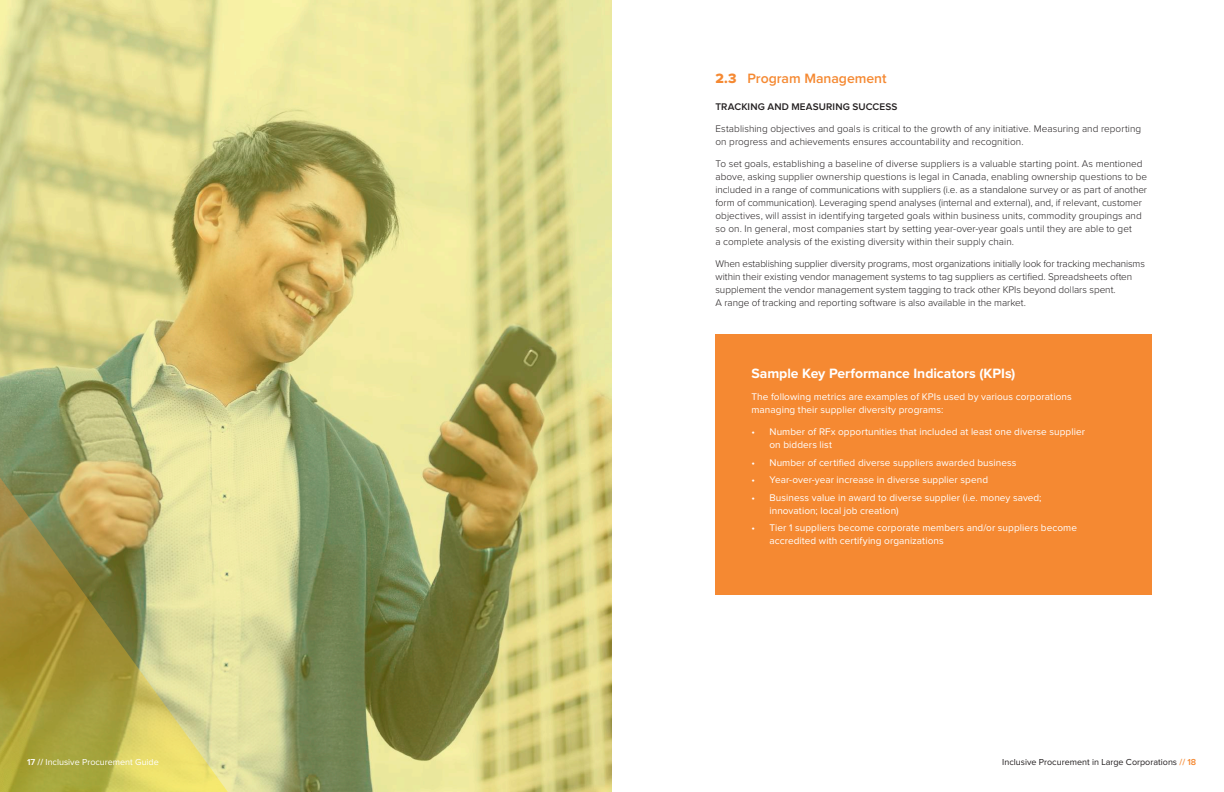
<style>
.page{position:relative;width:1224px;height:792px;background:#fff}
.page>*{position:absolute;margin:0;border:0;box-sizing:border-box;transform-origin:0 0}
.t1{font:700 14px "Proxima Nova";letter-spacing:-.005em;color:#fff}
.t2{font:600 14px "Proxima Nova";color:#f58932}
.t3{font:300 10px/13px "Proxima Nova";letter-spacing:.005em;color:#231f20}
.t4{font:10px/13px "Proxima Nova";letter-spacing:.005em;color:#fff}
.t5{font:600 10px "Proxima Nova";letter-spacing:.015em;color:#231f20}
.t6{font:9px "Proxima Nova";color:#231f20}
.t7{font:9px "Proxima Nova";color:#fff}
.s1{font-weight:600}
.s2{font-family:"Proxima Nova Extrabld";font-weight:400}
.s3{font-weight:600;color:#f58932}
</style>
<div class="page">
<div style="left:716px;top:334px;width:436px;height:261px;background:#f58932"></div>
<svg style="left:0;top:0;width:612px;height:792px;background:#c8c37d"></svg>
<svg style="left:0;top:464px;width:234px;height:328px;background:#bab262"></svg>
<p class="t7" style="left:27px;top:758px;width:133px"><span class="s1">17 //</span> Inclusive Procurement Guide</p>
<h1 class="t2" style="left:716px;top:72px;width:173px"><span class="s2">2.3</span> Program Management</h1>
<p class="t5" style="left:716px;top:102px;width:183px">TRACKING AND MEASURING SUCCESS</p>
<p class="t3" style="left:716px;top:121px;width:427px">Establishing objectives and goals is critical to the growth of any initiative. Measuring and reporting on progress and achievements ensures accountability and recognition.</p>
<p class="t3" style="left:716px;top:156px;width:433px">To set goals, establishing a baseline of diverse suppliers is a valuable starting point. As mentioned above, asking supplier ownership questions is legal in Canada, enabling ownership questions to be included in a range of communications with suppliers (i.e. as a standalone survey or as part of another form of communication). Leveraging spend analyses (internal and external), and, if relevant, customer objectives, will assist in identifying targeted goals within business units, commodity groupings and so on. In general, most companies start by setting year-over-year goals until they are able to get<br>a complete analysis of the existing diversity within their supply chain.</p>
<p class="t3" style="left:716px;top:256px;width:431px">When establishing supplier diversity programs, most organizations initially look for tracking mechanisms within their existing vendor management systems to tag suppliers as certified. Spreadsheets often supplement the vendor management system tagging to track other KPIs beyond dollars spent.<br>A range of tracking and reporting software is also available in the market.</p>
<h1 class="t1" style="left:752px;top:363px;width:265px">Sample Key Performance Indicators (KPIs)</h1>
<p class="t4" style="left:752px;top:391px;width:322px">The following metrics are examples of KPIs used by various corporations managing their supplier diversity programs:</p>
<p class="t4" style="left:770px;top:426px;width:317px;text-indent:-18px">• Number of RFx opportunities that included at least one diverse supplier on bidders list</p>
<p class="t4" style="left:752px;top:456px;width:266px">• Number of certified diverse suppliers awarded business</p>
<p class="t4" style="left:752px;top:474px;width:238px">• Year-over-year increase in diverse supplier spend</p>
<p class="t4" style="left:770px;top:491px;width:274px;text-indent:-18px">• Business value in award to diverse supplier (i.e. money saved; innovation; local job creation)</p>
<p class="t4" style="left:770px;top:522px;width:309px;text-indent:-18px">• Tier 1 suppliers become corporate members and/or suppliers become accredited with certifying organizations</p>
<p class="t6" style="left:1002px;top:758px;width:195px">Inclusive Procurement in Large Corporations <span class="s3">// 18</span></p>
</div>
